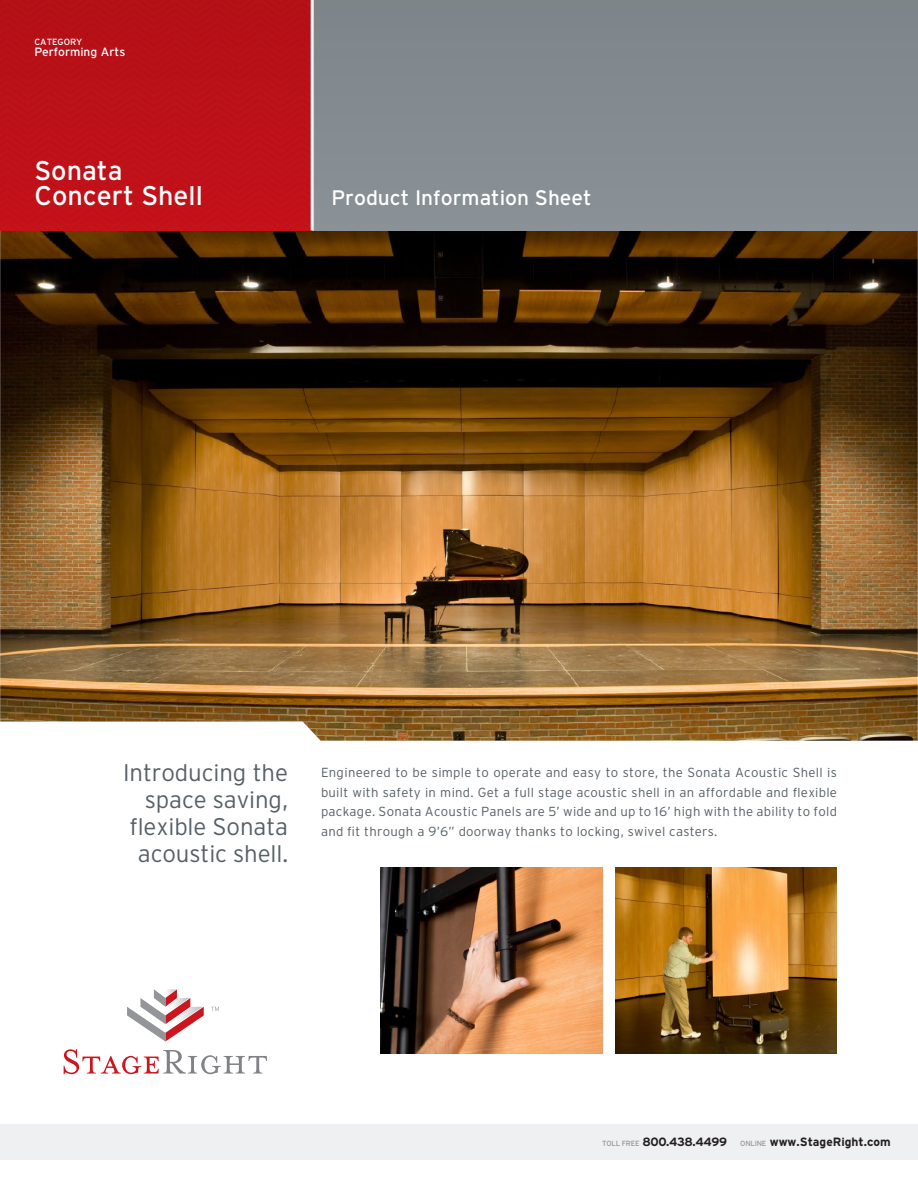
<style>
.page{position:relative;width:918px;height:1188px;background:#fff}
.page>*{position:absolute;margin:0;border:0;box-sizing:border-box;transform-origin:0 0}
.t1{font:27px/25.8px "Stage Right";color:#fff}
.t2{font:300 24px/27px "Stage Right";letter-spacing:-.005em;color:#576065;text-align:right}
.t3{font:21px "Stage Right";color:#fff}
.t4{font:300 13.2px/19.5px "Stage Right";letter-spacing:.02em;color:#576065;text-align:justify}
.t5{font:700 12px "Stage Right";color:#231f20}
.t6{font:700 12px "Stage Right";letter-spacing:-.03em;color:#231f20}
.t7{font:12px "Stage Right";color:#fff}
.t8{font:9px "Stage Right";color:#fff}
.s1{font-weight:400;font-size:7.5px;color:#939598}
</style>
<div class="page">
<img style="left:0;top:230px;width:918px;height:511px">
<svg style="left:0;top:182px;width:917px;height:73px;background:#442606"></svg>
<svg style="left:0;top:0;width:918px;height:230px;background:#966167"></svg>
<hr style="left:311px;top:0;width:3px;height:230px;background:#fff">
<svg style="left:64px;top:1049px;width:203px;height:25px"></svg>
<svg style="left:127px;top:989px;width:77px;height:53px"></svg>
<svg style="left:211px;top:1007px;width:8px;height:4px"></svg>
<div style="left:0;top:1124px;width:917px;height:36px;background:#eff0f1"></div>
<img style="left:615px;top:867px;width:222px;height:186px">
<img style="left:380px;top:867px;width:222px;height:186px">
<p class="t8" style="left:34px;top:37px;width:50px">CATEGORY</p>
<p class="t7" style="left:34px;top:45px;width:92px">Performing Arts</p>
<h1 class="t1" style="left:34px;top:157px;width:170px">Sonata<br>Concert Shell</h1>
<h3 class="t3" style="left:332px;top:186px;width:262px">Product Information Sheet</h3>
<h2 class="t2" style="left:123px;top:759px;width:166px">Introducing the space saving, flexible Sonata acoustic shell.</h2>
<p class="t4" style="left:321px;top:763px;width:518px">Engineered to be simple to operate and easy to store, the Sonata Acoustic Shell is built with safety in mind. Get a full stage acoustic shell in an affordable and flexible package. Sonata Acoustic Panels are 5’ wide and up to 16’ high with the ability to fold and fit through a 9’6” doorway thanks to locking, swivel casters.</p>
<p class="t6" style="left:602px;top:1136px;width:126px"><span class="s1">TOLL FREE</span> 800.438.4499</p>
<p class="t5" style="left:740px;top:1136px;width:152px"><span class="s1">ONLINE</span> www.StageRight.com</p>
</div>
